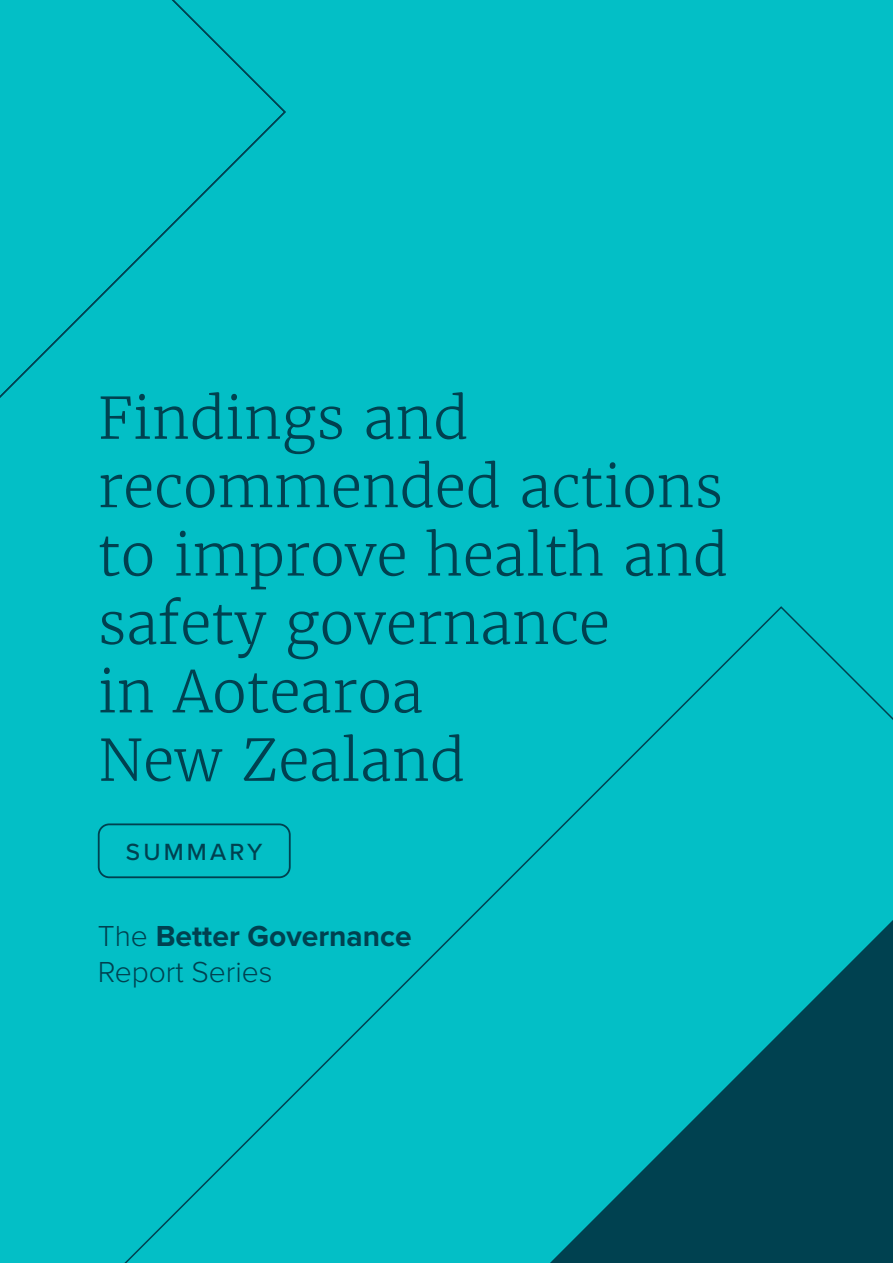
<style>
.page{position:relative;width:893px;height:1263px;background:#03bfc6}
.page>*{position:absolute;margin:0;border:0;box-sizing:border-box;transform-origin:0 0}
.t1{font:300 57px/68.4px "Merriweather";color:#004150}
.Report_Series{font:700 30px/36px "Proxima Nova";color:#004150}
.Summary{font:500 24.3px "Proxima Nova";letter-spacing:.13em;color:#004150}
.s1{font-weight:300}
</style>
<div class="page">
<div style="left:62px;top:605px;width:831px;height:658px;background:#03bfc6"></div>
<div style="left:0;top:0;width:287px;height:414px;background:#03bfc6"></div>
<svg style="left:549px;top:919px;width:344px;height:344px;fill:#03bfc6"></svg>
<div style="left:98px;top:823px;width:193px;height:55px;border:2px solid #004150;border-radius:11px"></div>
<h1 class="t1" style="left:98px;top:384px;width:632px">Findings and recommended actions to improve health and safety governance<br>in Aotearoa<br>New Zealand</h1>
<p class="Summary" style="left:126px;top:834px;width:138px">SUMMARY</p>
<p class="Report_Series" style="left:98px;top:918px;width:315px"><span class="s1">The</span> Better Governance<br><span class="s1">Report Series</span></p>
</div>
